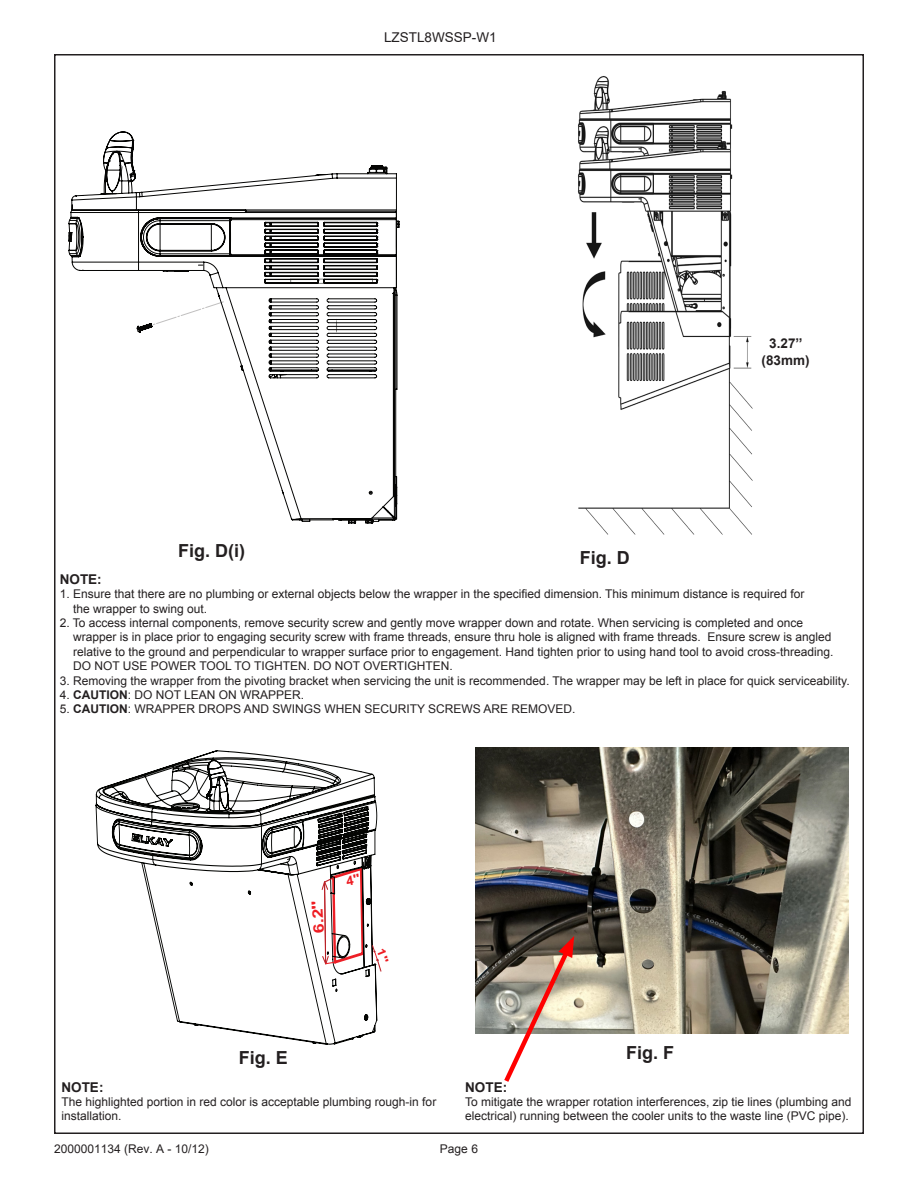
<style>
.page{position:relative;width:918px;height:1188px;background:#fff}
.page>*{position:absolute;margin:0;border:0;box-sizing:border-box;transform-origin:0 0}
.t1{font:700 18px "Arial";color:#231f20}
.t2{font:700 14.55px "Arial";color:#ee1d23;scale:1.22 1}
.t3{font:700 13.5px "Arial";color:#231f20}
.t4{font:13.5px "Arial";color:#231f20}
.t5{font:12px/14.4px "Arial";color:#231f20}
.t6{font:12px "Arial";color:#231f20}
.s1{font-weight:700}
</style>
<div class="page">
<img style="left:475px;top:748px;width:374px;height:286px">
<svg style="left:500px;top:936px;width:75px;height:146px"></svg>
<svg style="left:96px;top:750px;width:281px;height:295px"></svg>
<svg style="left:68px;top:131px;width:331px;height:392px"></svg>
<img style="left:578px;top:76px;width:175px;height:459px">
<svg style="left:321px;top:865px;width:45px;height:101px"></svg>
<svg style="left:372px;top:945px;width:10px;height:27px"></svg>
<p class="t1" style="left:178px;top:538px;width:68px">Fig. D(i)</p>
<p class="t4" style="left:384px;top:28px;width:114px">LZSTL8WSSP-W1</p>
<p class="t1" style="left:580px;top:545px;width:52px">Fig. D</p>
<p class="t3" style="left:769px;top:335px;width:35px">3.27’’</p>
<p class="t3" style="left:762px;top:351px;width:50px">(83mm)</p>
<p class="t3" style="left:60px;top:570px;width:43px">NOTE:</p>
<p class="t5" style="left:73px;top:587px;width:733px;text-indent:-13px">1. Ensure that there are no plumbing or external objects below the wrapper in the specified dimension. This minimum distance is required for the wrapper to swing out.</p>
<p class="t5" style="left:73px;top:616px;width:762px;text-indent:-13px">2. To access internal components, remove security screw and gently move wrapper down and rotate. When servicing is completed and once wrapper is in place prior to engaging security screw with frame threads, ensure thru hole is aligned with frame threads. Ensure screw is angled relative to the ground and perpendicular to wrapper surface prior to engagement. Hand tighten prior to using hand tool to avoid cross-threading.</p>
<p class="t5" style="left:73px;top:659px;width:381px">DO NOT USE POWER TOOL TO TIGHTEN. DO NOT OVERTIGHTEN.</p>
<p class="t5" style="left:60px;top:673px;width:791px">3. Removing the wrapper from the pivoting bracket when servicing the unit is recommended. The wrapper may be left in place for quick serviceability.</p>
<p class="t5" style="left:60px;top:688px;width:246px">4. <span class="s1">CAUTION</span>: DO NOT LEAN ON WRAPPER.</p>
<p class="t5" style="left:60px;top:702px;width:517px">5. <span class="s1">CAUTION</span>: WRAPPER DROPS AND SWINGS WHEN SECURITY SCREWS ARE REMOVED.</p>
<p class="t2" style="left:310px;top:934px;width:29px;rotate:-93deg">6.2"</p>
<p class="t1" style="left:239px;top:1045px;width:51px">Fig. E</p>
<p class="t3" style="left:62px;top:1078px;width:43px">NOTE:</p>
<p class="t5" style="left:62px;top:1095px;width:376px">The highlighted portion in red color is acceptable plumbing rough-in for installation.</p>
<p class="t1" style="left:626px;top:1041px;width:50px">Fig. F</p>
<p class="t3" style="left:465px;top:1078px;width:43px">NOTE:</p>
<p class="t5" style="left:465px;top:1095px;width:388px">To mitigate the wrapper rotation interferences, zip tie lines (plumbing and electrical) running between the cooler units to the waste line (PVC pipe).</p>
<p class="t6" style="left:54px;top:1140px;width:156px">2000001134 (Rev. A - 10/12)</p>
<p class="t5" style="left:440px;top:1141px;width:40px">Page 6</p>
</div>
